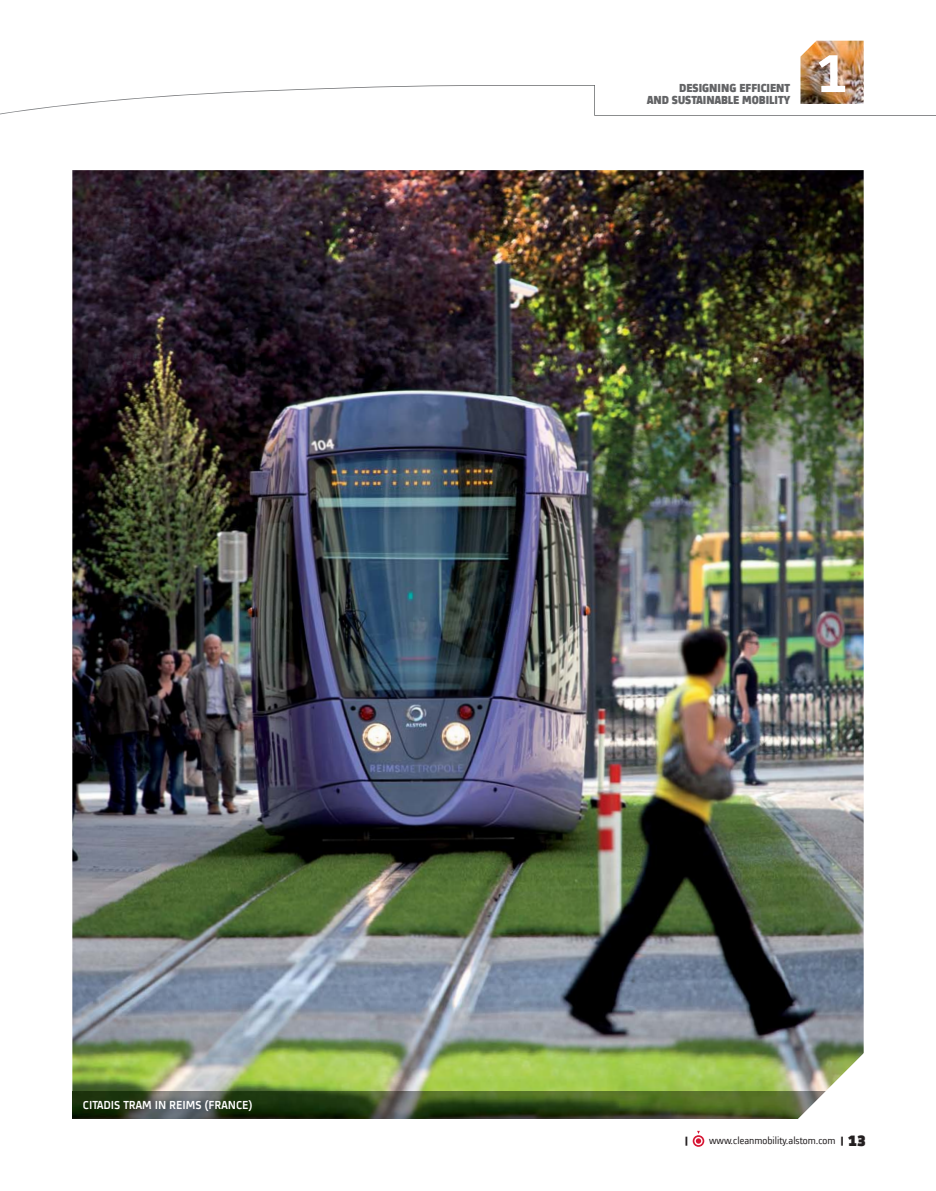
<style>
.page{position:relative;width:936px;height:1191px;background:#fff}
.page>*{position:absolute;margin:0;border:0;box-sizing:border-box;transform-origin:0 0}
.t1{font:500 63.9px "Alstom";color:#fff}
.t2{font:900 12px "Alstom";color:#636466}
.t3{font:500 12px "Alstom";color:#fff}
.t4{font:10.5px "Alstom";color:#231f20}
.t5{font:900 9.75px "Alstom";color:#231f20}
.s1{font-weight:900;font-size:9.75px}
.s2{font-weight:900;font-size:18px}
</style>
<div class="page">
<img style="left:72px;top:170px;width:791px;height:921px">
<img style="left:72px;top:1091px;width:653px;height:27px">
<img style="left:725px;top:981px;width:139px;height:138px">
<svg style="left:692px;top:1135px;width:12px;height:11px"></svg>
<svg style="left:694px;top:1136px;width:8px;height:9px"></svg>
<svg style="left:695px;top:1130px;width:6px;height:13px"></svg>
<svg style="left:0;top:85px;width:935px;height:31px"></svg>
<img style="left:800px;top:41px;width:63px;height:63px">
<p class="t2" style="left:679px;top:82px;width:113px">DESIGNING EFFICIENT</p>
<p class="t2" style="left:647px;top:94px;width:145px">AND SUSTAINABLE MOBILITY</p>
<h1 class="t1" style="left:816px;top:41px;width:33px">1</h1>
<p class="t3" style="left:83px;top:1099px;width:171px">CITADIS TRAM IN REIMS (FRANCE)</p>
<p class="t5" style="left:685px;top:1136px;width:4px">|</p>
<p class="t4" style="left:709px;top:1135px;width:159px">www.cleanmobility.alstom.com <span class="s1">|</span> <span class="s2">13</span></p>
</div>
